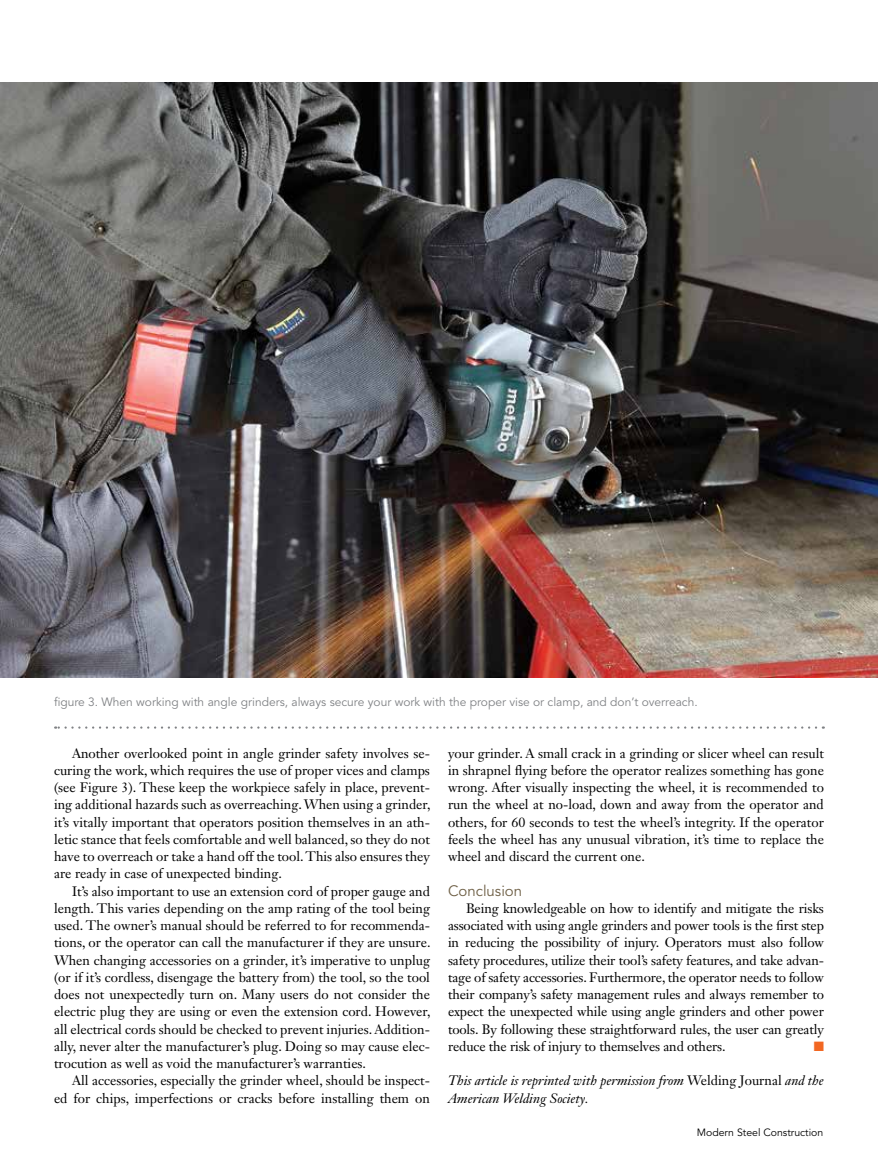
<style>
.page{position:relative;width:878px;height:1175px;background:#fff}
.page>*{position:absolute;margin:0;border:0;box-sizing:border-box;transform-origin:0 0}
.t1{font:15px "Avenir LT Std";color:#6e5f45}
.t2{font:13.5px/17.2px "Janson Text LT Std";color:#000;text-align:justify}
.t3{font:italic 13.5px/17.2px "Janson Text LT Std";color:#000}
.t4{font:13.5px "Zapf Dingbats";color:#f26722}
.t5{font:12px "Avenir LT Std";color:#808285}
.t6{font:10.5px "Avenir LT Std";color:#000}
.s1{font-style:normal}
</style>
<div class="page">
<img style="left:0;top:83px;width:878px;height:594px">
<svg style="left:55px;top:726px;width:761px;height:2px"></svg>
<p class="t5" style="left:54px;top:695px;width:645px">figure 3. When working with angle grinders, always secure your work with the proper vise or clamp, and don’t overreach.</p>
<p class="t2" style="left:54px;top:744px;width:378px;text-indent:18px">Another overlooked point in angle grinder safety involves se&shy;curing the work, which requires the use of proper vices and clamps (see Figure 3). These keep the workpiece safely in place, prevent&shy;ing additional hazards such as overreaching. When using a grinder, it’s vitally important that operators position themselves in an ath&shy;letic stance that feels comfortable and well balanced, so they do not have to overreach or take a hand off the tool. This also ensures they are ready in case of unexpected binding.</p>
<p class="t2" style="left:54px;top:882px;width:378px;text-indent:18px">It’s also important to use an extension cord of proper gauge and length. This varies depending on the amp rating of the tool being used. The owner’s manual should be referred to for recommenda&shy;tions, or the operator can call the manufacturer if they are unsure.<br>When changing accessories on a grinder, it’s imperative to unplug (or if it’s cordless, disengage the battery from) the tool, so the tool does not unexpectedly turn on. Many users do not consider the electric plug they are using or even the extension cord. However, all electrical cords should be checked to prevent injuries. Addition&shy;ally, never alter the manufacturer’s plug. Doing so may cause elec&shy;trocution as well as void the manufacturer’s warranties.</p>
<p class="t2" style="left:54px;top:1072px;width:377px;text-align:right">All accessories, especially the grinder wheel, should be inspect-<br>ed for chips, imperfections or cracks before installing them on</p>
<p class="t2" style="left:448px;top:744px;width:377px">your grinder. A small crack in a grinding or slicer wheel can result in shrapnel flying before the operator realizes something has gone wrong. After visually inspecting the wheel, it is recommended to run the wheel at no-load, down and away from the operator and others, for 60 seconds to test the wheel’s integrity. If the operator feels the wheel has any unusual vibration, it’s time to replace the wheel and discard the current one.</p>
<p class="t1" style="left:448px;top:881px;width:76px">Conclusion</p>
<p class="t2" style="left:448px;top:899px;width:377px;text-indent:18px">Being knowledgeable on how to identify and mitigate the risks associated with using angle grinders and power tools is the first step in reducing the possibility of injury. Operators must also follow safety procedures, utilize their tool’s safety features, and take advan&shy;tage of safety accessories. Furthermore, the operator needs to follow their company’s safety management rules and always remember to expect the unexpected while using angle grinders and other power tools. By following these straightforward rules, the user can greatly reduce the risk of injury to themselves and others.</p>
<p class="t4" style="left:813px;top:1039px;width:12px">■</p>
<p class="t3" style="left:448px;top:1072px;width:377px">This article is reprinted with permission from <span class="s1">Welding Journal</span> and the<br>American Welding Society.</p>
<p class="t6" style="left:696px;top:1126px;width:128px">Modern Steel Construction</p>
</div>
